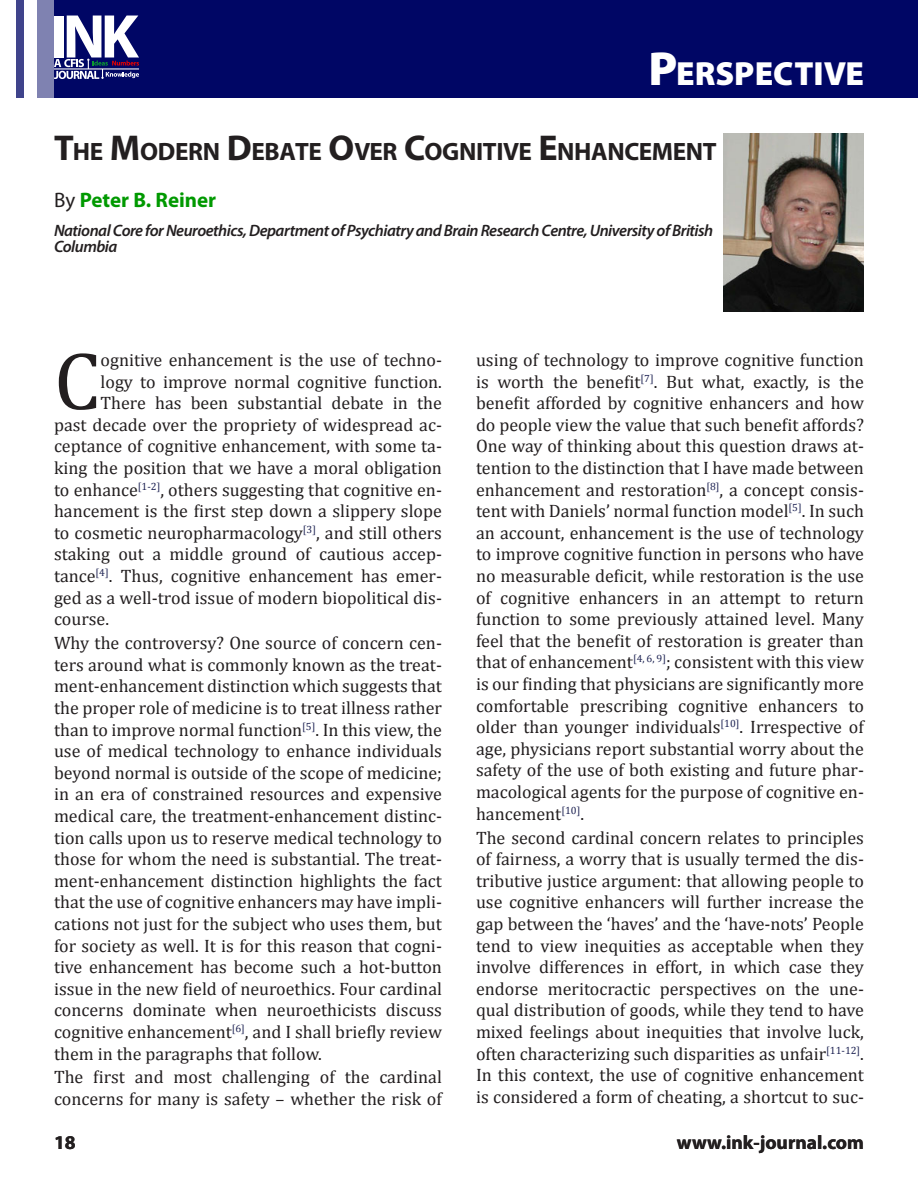
<style>
.page{position:relative;width:918px;height:1188px;background:#fff}
.page>*{position:absolute;margin:0;border:0;box-sizing:border-box;transform-origin:0 0}
.Text{font:82.8px "Cambria";color:#231f20}
.t1{font:900 33.6px "Myriad Pro";color:#fff}
.t2{font:700 25.2px "Myriad Pro";letter-spacing:-.015em;color:#231f20}
.Author{font:700 21px "Myriad Pro";color:#090}
.t3{font:700 19.5px "Myriad Pro";color:#231f20}
.Text-2{font:18px/21.6px "Cambria";color:#231f20;text-align:justify}
.About{font:italic 600 16.5px/16.5px "Myriad Pro";letter-spacing:-.03em;color:#231f20}
.s1{font-size:48px}
.s2{font-size:36px}
.s3{font-weight:400;color:#231f20}
</style>
<div class="page">
<div style="left:0;top:0;width:918px;height:97px;background:#000665"></div>
<img style="left:724px;top:133px;width:140px;height:178px">
<svg style="left:54px;top:16px;width:85px;height:63px"></svg>
<div style="left:37px;top:0;width:17px;height:1188px;background:#fff"></div>
<div style="left:24px;top:0;width:13px;height:1188px;background:#fff"></div>
<div style="left:16px;top:0;width:8px;height:1188px;background:#fff"></div>
<div style="left:0;top:0;width:16px;height:1188px;background:#fff"></div>
<p class="t1" style="left:648px;top:51px;width:217px"><span class="s1">P</span>ERSPECTIVE</p>
<p class="t2" style="left:54px;top:135px;width:663px"><span class="s2">T</span>HE <span class="s2">M</span>ODERN <span class="s2">D</span>EBATE <span class="s2">O</span>VER <span class="s2">C</span>OGNITIVE <span class="s2">E</span>NHANCEMENT</p>
<p class="Author" style="left:54px;top:186px;width:164px"><span class="s3">By</span> Peter B. Reiner</p>
<p class="About" style="left:54px;top:222px;width:661px">National Core for Neuroethics, Department of Psychiatry and Brain Research Centre, University of British<br>Columbia</p>
<p class="Text" style="left:54px;top:332px;width:48px">C</p>
<p class="Text-2" style="left:101px;top:349px;width:343px">ognitive enhancement is the use of techno-</p>
<p class="Text-2" style="left:101px;top:371px;width:343px">logy to improve normal cognitive function.</p>
<p class="Text-2" style="left:101px;top:392px;width:343px">There has been substantial debate in the</p>
<p class="Text-2" style="left:54px;top:414px;width:389px">past decade over the propriety of widespread ac-</p>
<p class="Text-2" style="left:54px;top:435px;width:389px">ceptance of cognitive enhancement, with some ta-</p>
<p class="Text-2" style="left:54px;top:457px;width:390px">king the position that we have a moral obligation</p>
<p class="Text-2" style="left:54px;top:479px;width:389px">to enhance<sup>[1-2]</sup>, others suggesting that cognitive en-</p>
<p class="Text-2" style="left:54px;top:500px;width:389px">hancement is the first step down a slippery slope</p>
<p class="Text-2" style="left:54px;top:522px;width:390px">to cosmetic neuropharmacology<sup>[3]</sup>, and still others</p>
<p class="Text-2" style="left:54px;top:543px;width:389px">staking out a middle ground of cautious accep-</p>
<p class="Text-2" style="left:54px;top:565px;width:389px">tance<sup>[4]</sup>. Thus, cognitive enhancement has emer-</p>
<p class="Text-2" style="left:54px;top:587px;width:389px">ged as a well-trod issue of modern biopolitical dis-</p>
<p class="Text-2" style="left:54px;top:608px;width:57px">course.</p>
<p class="Text-2" style="left:54px;top:632px;width:390px">Why the controversy? One source of concern cen&shy;ters around what is commonly known as the treat&shy;ment-enhancement distinction which suggests that the proper role of medicine is to treat illness rather than to improve normal function<sup>[5]</sup>. In this view, the use of medical technology to enhance individuals beyond normal is outside of the scope of medicine; in an era of constrained resources and expensive medical care, the treatment-enhancement distinc&shy;tion calls upon us to reserve medical technology to those for whom the need is substantial. The treat&shy;ment-enhancement distinction highlights the fact that the use of cognitive enhancers may have impli&shy;cations not just for the subject who uses them, but for society as well. It is for this reason that cogni&shy;tive enhancement has become such a hot-button issue in the new field of neuroethics. Four cardinal concerns dominate when neuroethicists discuss cognitive enhancement<sup>[6]</sup>, and I shall briefly review them in the paragraphs that follow.</p>
<p class="Text-2" style="left:54px;top:1066px;width:389px">The first and most challenging of the cardinal concerns for many is safety – whether the risk of</p>
<p class="Text-2" style="left:476px;top:349px;width:390px">using of technology to improve cognitive function is worth the benefit<sup>[7]</sup>. But what, exactly, is the benefit afforded by cognitive enhancers and how do people view the value that such benefit affords?<br>One way of thinking about this question draws at&shy;tention to the distinction that I have made between enhancement and restoration<sup>[8]</sup>, a concept consis&shy;tent with Daniels’ normal function model<sup>[5]</sup>. In such an account, enhancement is the use of technology to improve cognitive function in persons who have no measurable deficit, while restoration is the use of cognitive enhancers in an attempt to return function to some previously attained level. Many feel that the benefit of restoration is greater than that of enhancement<sup>[4,</sup> <sup>6,</sup> <sup>9]</sup>; consistent with this view is our finding that physicians are significantly more comfortable prescribing cognitive enhancers to older than younger individuals<sup>[10]</sup>. Irrespective of age, physicians report substantial worry about the safety of the use of both existing and future phar&shy;macological agents for the purpose of cognitive en&shy;hancement<sup>[10]</sup>.</p>
<p class="Text-2" style="left:476px;top:827px;width:390px">The second cardinal concern relates to principles of fairness, a worry that is usually termed the dis&shy;tributive justice argument: that allowing people to use cognitive enhancers will further increase the gap between the ‘haves’ and the ‘have-nots’ People tend to view inequities as acceptable when they involve differences in effort, in which case they endorse meritocractic perspectives on the une&shy;qual distribution of goods, while they tend to have mixed feelings about inequities that involve luck, often characterizing such disparities as unfair<sup>[11-12]</sup>.<br>In this context, the use of cognitive enhancement is considered a form of cheating, a shortcut to suc-</p>
<p class="t3" style="left:54px;top:1129px;width:23px">18</p>
<p class="t3" style="left:677px;top:1129px;width:189px">www.ink-journal.com</p>
</div>
